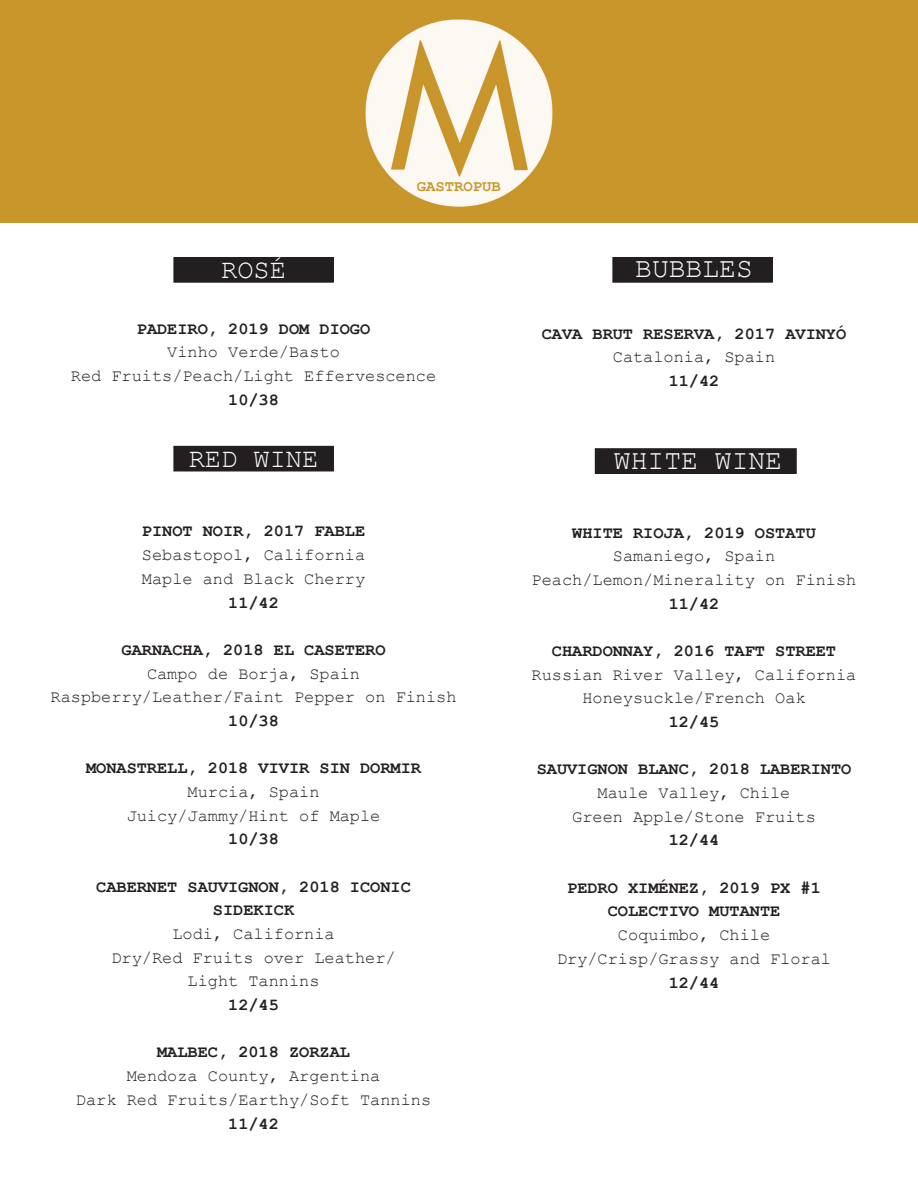
<style>
.page{position:relative;width:918px;height:1188px;background:#fff}
.page>*{position:absolute;margin:0;border:0;box-sizing:border-box;transform-origin:0 0}
.t1{font:28.05px "Courier New";color:#fff}
.t2{font:27px "Courier New";color:#fff}
.t3{font:16.95px/23.7px "Courier New";color:#231f20;text-align:center}
.t4{font:700 16.95px/23.7px "Courier New";color:#231f20;text-align:center}
.t5{font:700 15.6px "Courier New";color:#c9962b}
</style>
<div class="page">
<div style="left:613px;top:258px;width:159px;height:24px;background:#231f20"></div>
<div style="left:612px;top:257px;width:161px;height:26px;border:1px solid #231f20"></div>
<div style="left:174px;top:258px;width:159px;height:24px;background:#231f20"></div>
<div style="left:173px;top:257px;width:161px;height:26px;border:1px solid #231f20"></div>
<div style="left:595px;top:449px;width:201px;height:24px;background:#231f20"></div>
<div style="left:595px;top:448px;width:202px;height:26px;border:1px solid #231f20"></div>
<div style="left:174px;top:446px;width:159px;height:25px;background:#231f20"></div>
<div style="left:0;top:0;width:918px;height:223px;background:#c9962b"></div>
<img style="left:365px;top:19px;width:188px;height:188px">
<p class="t5" style="left:417px;top:177px;width:86px">GASTROPUB</p>
<h2 class="t2" style="left:221px;top:253px;width:66px">ROSÉ</h2>
<h1 class="t1" style="left:635px;top:251px;width:119px">BUBBLES</h1>
<p class="t4" style="left:137px;top:316px;width:235px">PADEIRO, 2019 DOM DIOGO</p>
<p class="t3" style="left:71px;top:340px;width:367px">Vinho Verde/Basto<br>Red Fruits/Peach/Light Effervescence</p>
<p class="t4" style="left:228px;top:387px;width:52px">10/38</p>
<p class="t4" style="left:542px;top:321px;width:306px">CAVA BRUT RESERVA, 2017 AVINYÓ</p>
<p class="t3" style="left:613px;top:345px;width:164px">Catalonia, Spain</p>
<p class="t4" style="left:669px;top:368px;width:52px">11/42</p>
<h2 class="t2" style="left:189px;top:442px;width:131px">RED WINE</h2>
<h1 class="t1" style="left:614px;top:443px;width:170px">WHITE WINE</h1>
<p class="t4" style="left:142px;top:519px;width:225px">PINOT NOIR, 2017 FABLE</p>
<p class="t3" style="left:142px;top:542px;width:225px;text-align:left">Sebastopol, California<br>Maple and Black Cherry</p>
<p class="t4" style="left:228px;top:590px;width:52px">11/42</p>
<p class="t4" style="left:122px;top:637px;width:265px">GARNACHA, 2018 EL CASETERO</p>
<p class="t3" style="left:51px;top:661px;width:408px">Campo de Borja, Spain<br>Raspberry/Leather/Faint Pepper on Finish</p>
<p class="t4" style="left:228px;top:708px;width:52px">10/38</p>
<p class="t4" style="left:86px;top:756px;width:336px">MONASTRELL, 2018 VIVIR SIN DORMIR</p>
<p class="t3" style="left:127px;top:779px;width:255px">Murcia, Spain<br>Juicy/Jammy/Hint of Maple</p>
<p class="t4" style="left:228px;top:827px;width:52px">10/38</p>
<p class="t4" style="left:96px;top:874px;width:316px">CABERNET SAUVIGNON, 2018 ICONIC<br>SIDEKICK</p>
<p class="t3" style="left:111px;top:921px;width:286px">Lodi, California<br>Dry/Red Fruits over Leather/<br>Light Tannins</p>
<p class="t4" style="left:228px;top:992px;width:52px">12/45</p>
<p class="t4" style="left:157px;top:1040px;width:194px">MALBEC, 2018 ZORZAL</p>
<p class="t3" style="left:76px;top:1063px;width:357px">Mendoza County, Argentina<br>Dark Red Fruits/Earthy/Soft Tannins</p>
<p class="t4" style="left:228px;top:1111px;width:52px">11/42</p>
<p class="t4" style="left:572px;top:520px;width:245px">WHITE RIOJA, 2019 OSTATU</p>
<p class="t3" style="left:532px;top:544px;width:326px">Samaniego, Spain<br>Peach/Lemon/Minerality on Finish</p>
<p class="t4" style="left:669px;top:591px;width:52px">11/42</p>
<p class="t4" style="left:552px;top:638px;width:286px">CHARDONNAY, 2016 TAFT STREET</p>
<p class="t3" style="left:532px;top:662px;width:326px">Russian River Valley, California<br>Honeysuckle/French Oak</p>
<p class="t4" style="left:669px;top:709px;width:52px">12/45</p>
<p class="t4" style="left:537px;top:757px;width:316px">SAUVIGNON BLANC, 2018 LABERINTO</p>
<p class="t3" style="left:572px;top:780px;width:245px">Maule Valley, Chile<br>Green Apple/Stone Fruits</p>
<p class="t4" style="left:669px;top:828px;width:52px">12/44</p>
<p class="t4" style="left:567px;top:875px;width:255px">PEDRO XIMÉNEZ, 2019 PX #1<br>COLECTIVO MUTANTE</p>
<p class="t3" style="left:557px;top:922px;width:276px">Coquimbo, Chile<br>Dry/Crisp/Grassy and Floral</p>
<p class="t4" style="left:669px;top:970px;width:52px">12/44</p>
</div>
